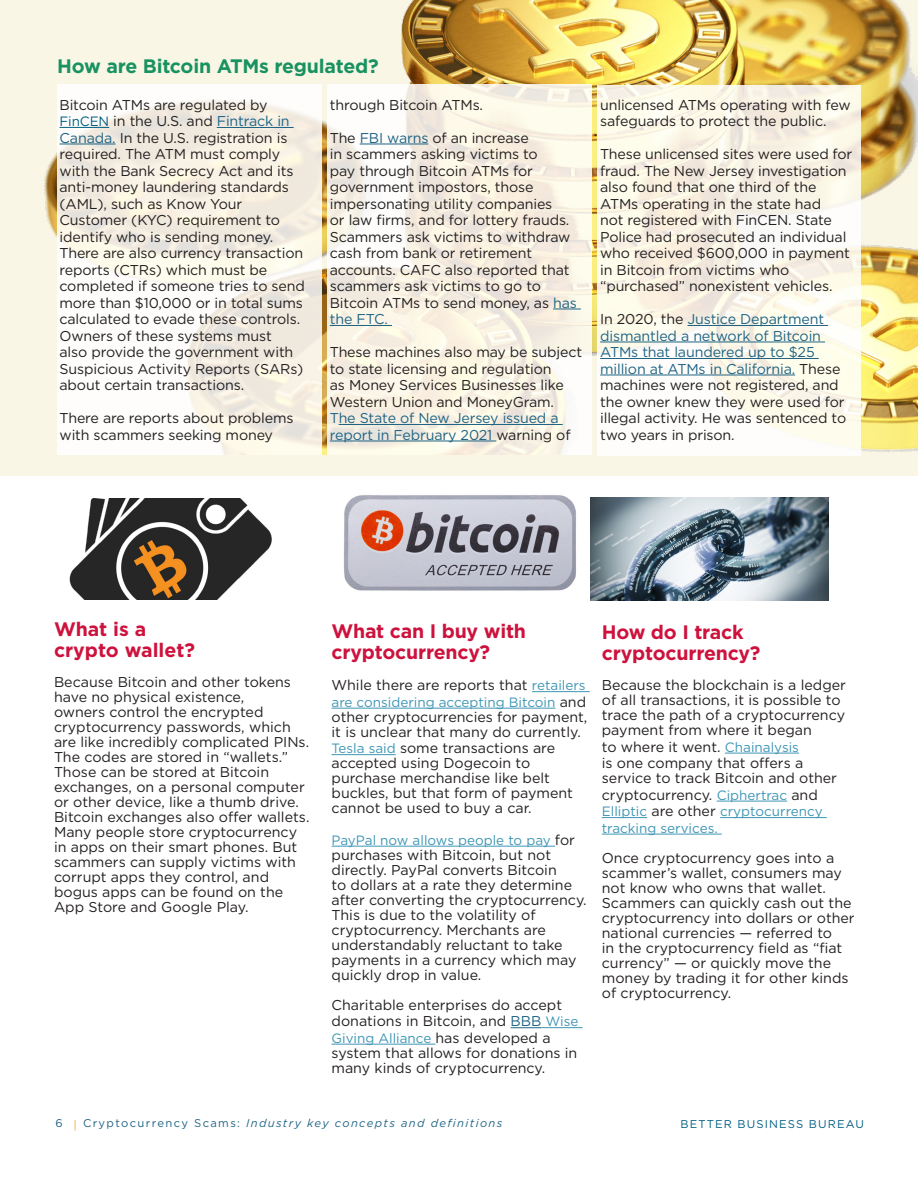
<style>
.page{position:relative;width:918px;height:1188px;background:#fff}
.page>*{position:absolute;margin:0;border:0;box-sizing:border-box;transform-origin:0 0}
.t1{font:700 19.5px/21px "Gotham";letter-spacing:-.01em;color:#cd123d}
.t2{font:700 19.5px "Gotham";letter-spacing:-.01em;color:#189261}
.Body_Copy{font:14.25px/16.5px "Gotham";letter-spacing:-.01em;color:#231f20}
.Body_Copy-2{font:13.5px/16.5px "Gotham";color:#3e96b4}
.t3{font:italic 11.25px "Gotham";letter-spacing:.12em;color:#1f6484}
.t4{font:11.25px "Gotham";letter-spacing:.1em;color:#015f84}
.s1{font-size:13.5px;color:#015f84}
.s2{color:#1f6484}
.s3{font-size:13.5px;color:#3e96b4}
.s4{font-size:14.25px;color:#231f20}
.s5{font-style:normal}
.s6{font-style:normal;color:#eca533}
</style>
<div class="page">
<div style="left:0;top:0;width:918px;height:475px;background:#faf6e5"></div>
<img style="left:44px;top:0;width:874px;height:454px">
<svg style="left:597px;top:85px;width:264px;height:371px"></svg>
<svg style="left:327px;top:84px;width:265px;height:370px"></svg>
<svg style="left:57px;top:84px;width:264px;height:370px"></svg>
<hr style="left:60px;top:127px;width:49px;height:1px;background:#015f84">
<hr style="left:217px;top:127px;width:77px;height:1px;background:#1f6484">
<hr style="left:60px;top:144px;width:56px;height:1px;background:#1f6484">
<hr style="left:360px;top:144px;width:68px;height:1px;background:#1f6484">
<svg style="left:553px;top:309px;width:28px;height:1px"></svg>
<hr style="left:330px;top:325px;width:62px;height:1px;background:#1f6484">
<hr style="left:339px;top:424px;width:224px;height:1px;background:#1f6484">
<hr style="left:330px;top:441px;width:166px;height:1px;background:#1f6484">
<hr style="left:688px;top:325px;width:140px;height:1px;background:#1f6484">
<hr style="left:600px;top:342px;width:225px;height:1px;background:#1f6484">
<hr style="left:600px;top:358px;width:219px;height:1px;background:#1f6484">
<hr style="left:600px;top:375px;width:195px;height:1px;background:#1f6484">
<img style="left:69px;top:498px;width:203px;height:102px">
<hr style="left:725px;top:753px;width:74px;height:1px;background:#3e96b4">
<hr style="left:717px;top:801px;width:70px;height:1px;background:#3e96b4">
<hr style="left:602px;top:817px;width:45px;height:1px;background:#3e96b4">
<hr style="left:720px;top:817px;width:107px;height:1px;background:#3e96b4">
<hr style="left:602px;top:834px;width:120px;height:1px;background:#3e96b4">
<img style="left:591px;top:498px;width:237px;height:102px">
<img style="left:343px;top:495px;width:233px;height:96px">
<hr style="left:532px;top:691px;width:58px;height:1px;background:#3e96b4">
<hr style="left:332px;top:708px;width:223px;height:1px;background:#3e96b4">
<hr style="left:332px;top:754px;width:64px;height:1px;background:#3e96b4">
<hr style="left:332px;top:846px;width:223px;height:1px;background:#3e96b4">
<hr style="left:511px;top:1027px;width:30px;height:1px;background:#1f6484">
<hr style="left:541px;top:1027px;width:42px;height:1px;background:#3e96b4">
<hr style="left:332px;top:1044px;width:103px;height:1px;background:#3e96b4">
<p class="t2" style="left:57px;top:53px;width:323px">How are Bitcoin ATMs regulated?</p>
<p class="Body_Copy" style="left:60px;top:96px;width:247px">Bitcoin ATMs are regulated by<br><span class="s1">FinCEN</span> in the U.S. and <span class="s2">Fintrack in<br>Canada.</span> In the U.S. registration is required. The ATM must comply with the Bank Secrecy Act and its anti-money laundering standards (AML), such as Know Your<br>Customer (KYC) requirement to identify who is sending money.<br>There are also currency transaction reports (CTRs) which must be completed if someone tries to send more than $10,000 or in total sums calculated to evade these controls.<br>Owners of these systems must<br>also provide the government with<br>Suspicious Activity Reports (SARs) about certain transactions.</p>
<p class="Body_Copy" style="left:60px;top:409px;width:235px">There are reports about problems with scammers seeking money</p>
<p class="Body_Copy" style="left:330px;top:96px;width:155px">through Bitcoin ATMs.</p>
<p class="Body_Copy" style="left:330px;top:129px;width:249px">The <span class="s2">FBI warns</span> of an increase<br>in scammers asking victims to<br>pay through Bitcoin ATMs for government impostors, those impersonating utility companies<br>or law firms, and for lottery frauds.<br>Scammers ask victims to withdraw cash from bank or retirement accounts. CAFC also reported that scammers ask victims to go to<br>Bitcoin ATMs to send money, as <span class="s2">has the FTC.</span></p>
<p class="Body_Copy" style="left:330px;top:343px;width:254px">These machines also may be subject to state licensing and regulation<br>as Money Services Businesses like<br>Western Union and MoneyGram.<br><span class="s2">The State of New Jersey issued a report in February 2021</span> warning of</p>
<p class="Body_Copy" style="left:600px;top:96px;width:252px">unlicensed ATMs operating with few safeguards to protect the public.</p>
<p class="Body_Copy" style="left:600px;top:145px;width:254px">These unlicensed sites were used for fraud. The New Jersey investigation also found that one third of the ATMs operating in the state had<br>not registered with FinCEN. State Police had prosecuted an individual who received $600,000 in payment in Bitcoin from victims who “purchased” nonexistent vehicles.</p>
<p class="Body_Copy" style="left:600px;top:310px;width:248px">In 2020, the <span class="s2">Justice Department dismantled a network of Bitcoin<br>ATMs that laundered up to $25 million at ATMs in California.</span> These machines were not registered, and the owner knew they were used for illegal activity. He was sentenced to two years in prison.</p>
<p class="t1" style="left:54px;top:618px;width:94px">What is a</p>
<p class="t1" style="left:54px;top:639px;width:143px">crypto wallet?</p>
<p class="Body_Copy" style="left:54px;top:674px;width:257px;line-height:15px">Because Bitcoin and other tokens have no physical existence,<br>owners control the encrypted cryptocurrency passwords, which are like incredibly complicated PINs.<br>The codes are stored in “wallets.”<br>Those can be stored at Bitcoin exchanges, on a personal computer or other device, like a thumb drive.<br>Bitcoin exchanges also offer wallets.<br>Many people store cryptocurrency in apps on their smart phones. But scammers can supply victims with corrupt apps they control, and bogus apps can be found on the<br>App Store and Google Play.</p>
<p class="t1" style="left:332px;top:620px;width:196px">What can I buy with cryptocurrency?</p>
<p class="Body_Copy" style="left:332px;top:677px;width:256px">While there are reports that <span class="s3">retailers</span></p>
<p class="Body_Copy-2" style="left:332px;top:693px;width:256px">are considering accepting Bitcoin <span class="s4">and</span></p>
<p class="Body_Copy" style="left:332px;top:709px;width:257px;line-height:15px">other cryptocurrencies for payment, it is unclear that many do currently.</p>
<p class="Body_Copy" style="left:332px;top:740px;width:243px;line-height:15px"><span class="s3">Tesla said</span> some transactions are accepted using Dogecoin to purchase merchandise like belt buckles, but that form of payment cannot be used to buy a car.</p>
<p class="Body_Copy-2" style="left:332px;top:831px;width:245px">PayPal now allows people to pay <span class="s4">for</span></p>
<p class="Body_Copy" style="left:332px;top:847px;width:257px;line-height:15px">purchases with Bitcoin, but not directly. PayPal converts Bitcoin<br>to dollars at a rate they determine after converting the cryptocurrency.<br>This is due to the volatility of cryptocurrency. Merchants are understandably reluctant to take payments in a currency which may quickly drop in value.</p>
<p class="Body_Copy" style="left:332px;top:996px;width:248px">Charitable enterprises do accept donations in Bitcoin, and <span class="s2">BBB</span> <span class="s3">Wise</span></p>
<p class="Body_Copy-2" style="left:332px;top:1029px;width:221px">Giving Alliance <span class="s4">has developed a</span></p>
<p class="Body_Copy" style="left:332px;top:1045px;width:247px;line-height:15px">system that allows for donations in many kinds of cryptocurrency.</p>
<p class="t1" style="left:602px;top:622px;width:160px">How do I track cryptocurrency?</p>
<p class="Body_Copy" style="left:602px;top:677px;width:246px;line-height:15px">Because the blockchain is a ledger of all transactions, it is possible to trace the path of a cryptocurrency payment from where it began</p>
<p class="Body_Copy" style="left:602px;top:738px;width:203px">to where it went. <span class="s3">Chainalysis </span>is one company that offers a</p>
<p class="Body_Copy" style="left:602px;top:770px;width:237px">service to track Bitcoin and other cryptocurrency. <span class="s3">Ciphertrac</span> and</p>
<p class="Body_Copy-2" style="left:602px;top:803px;width:222px">Elliptic <span class="s4">are other</span> cryptocurrency tracking services.</p>
<p class="Body_Copy" style="left:602px;top:850px;width:254px;line-height:15px">Once cryptocurrency goes into a scammer’s wallet, consumers may not know who owns that wallet.<br>Scammers can quickly cash out the cryptocurrency into dollars or other national currencies — referred to<br>in the cryptocurrency field as “fiat currency” — or quickly move the money by trading it for other kinds of cryptocurrency.</p>
<p class="t3" style="left:56px;top:1116px;width:448px"><span class="s5">6</span> <span class="s6">|</span> <span class="s5">Cryptocurrency Scams:</span> Industry key concepts and definitions</p>
<p class="t4" style="left:681px;top:1117px;width:185px">BETTER BUSINESS BUREAU</p>
</div>
